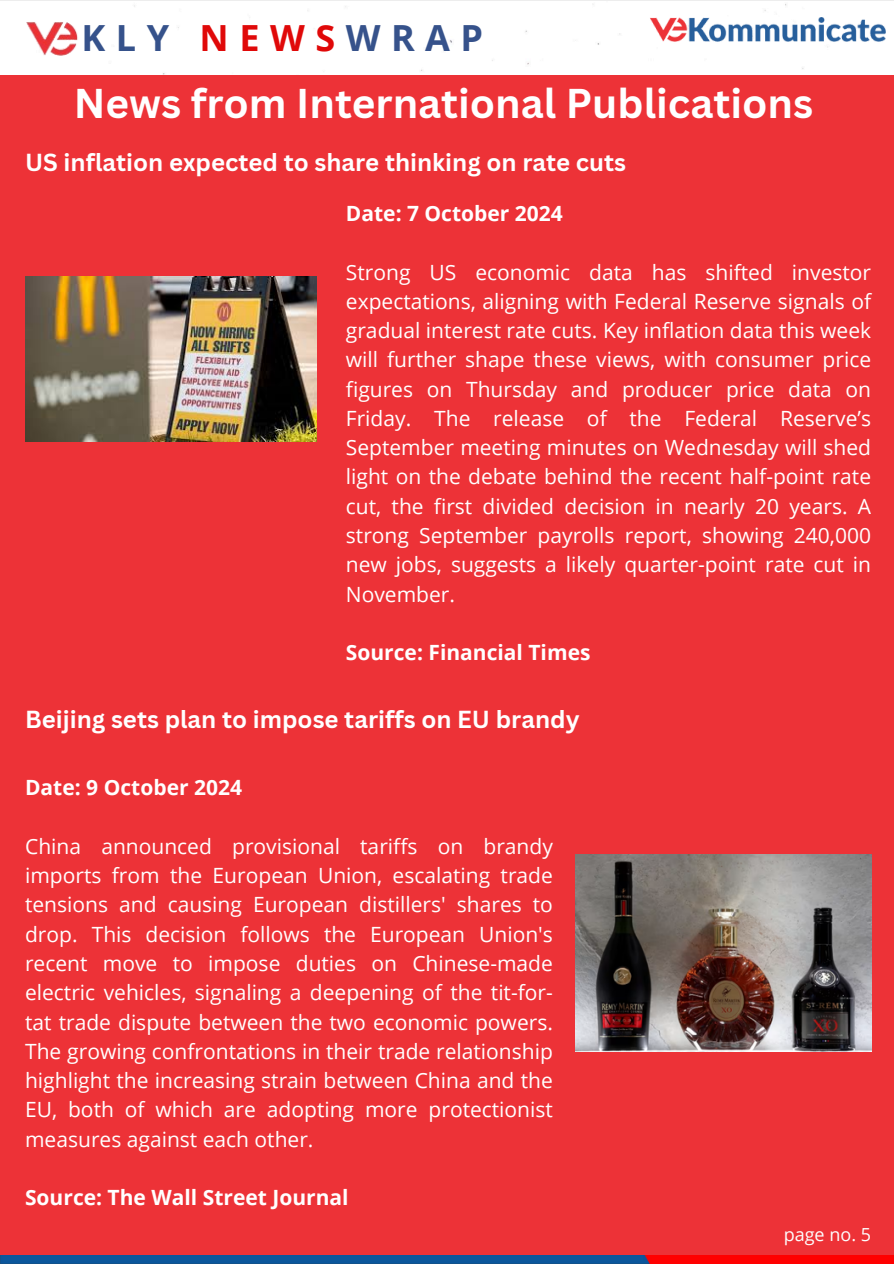
<style>
.page{position:relative;width:894px;height:1264px;background:#fff}
.page>*{position:absolute;margin:0;border:0;box-sizing:border-box;transform-origin:0 0}
.t1{font:700 40.5px "Canva Sans";color:#fff}
.t2{font:700 36px "Open Sans";letter-spacing:.29em;color:#36528b}
.t3{font:700 24px "Canva Sans";color:#fff}
.t4{font:21px/29.2px "Open Sans";color:#fff;text-align:justify}
.t5{font:700 21px "Open Sans";color:#fff}
.t6{font:18px "Open Sans";color:#fefefe}
.s1{color:#e00909}
</style>
<div class="page">
<div style="left:0;top:6px;width:893px;height:1257px;background:#ed3237"></div>
<div style="left:0;top:4px;width:893px;height:71px;background:#fff"></div>
<img style="left:0;top:1255px;width:893px;height:8px">
<img style="left:25px;top:22px;width:53px;height:35px">
<img style="left:647px;top:18px;width:238px;height:27px">
<img style="left:25px;top:277px;width:291px;height:164px">
<img style="left:575px;top:854px;width:296px;height:197px">
<p class="t2" style="left:82px;top:13px;width:403px">KLY <span class="s1">NEWS</span>WRAP</p>
<h5 class="t1" style="left:74px;top:75px;width:740px">News from International Publications</h5>
<h4 class="t3" style="left:25px;top:145px;width:602px">US inflation expected to share thinking on rate cuts</h4>
<p class="t5" style="left:346px;top:199px;width:218px">Date: 7 October 2024</p>
<p class="t4" style="left:346px;top:257px;width:526px">Strong US economic data has shifted investor expectations, aligning with Federal Reserve signals of gradual interest rate cuts. Key inflation data this week will further shape these views, with consumer price figures on Thursday and producer price data on Friday. The release of the Federal Reserve’s September meeting minutes on Wednesday will shed light on the debate behind the recent half-point rate cut, the first divided decision in nearly 20 years. A strong September payrolls report, showing 240,000 new jobs, suggests a likely quarter-point rate cut in November.</p>
<p class="t5" style="left:346px;top:637px;width:246px">Source: Financial Times</p>
<h4 class="t3" style="left:25px;top:702px;width:556px">Beijing sets plan to impose tariffs on EU brandy</h4>
<h3 class="t5" style="left:25px;top:773px;width:218px">Date: 9 October 2024</h3>
<h4 class="t4" style="left:25px;top:831px;width:529px">China announced provisional tariffs on brandy imports from the European Union, escalating trade tensions and causing European distillers' shares to drop. This decision follows the European Union's recent move to impose duties on Chinese-made electric vehicles, signaling a deepening of the tit-for&shy;tat trade dispute between the two economic powers.<br>The growing confrontations in their trade relationship highlight the increasing strain between China and the EU, both of which are adopting more protectionist measures against each other.</h4>
<h5 class="t5" style="left:25px;top:1182px;width:325px">Source: The Wall Street Journal</h5>
<h4 class="t6" style="left:783px;top:1221px;width:89px">page no. 5</h4>
</div>
